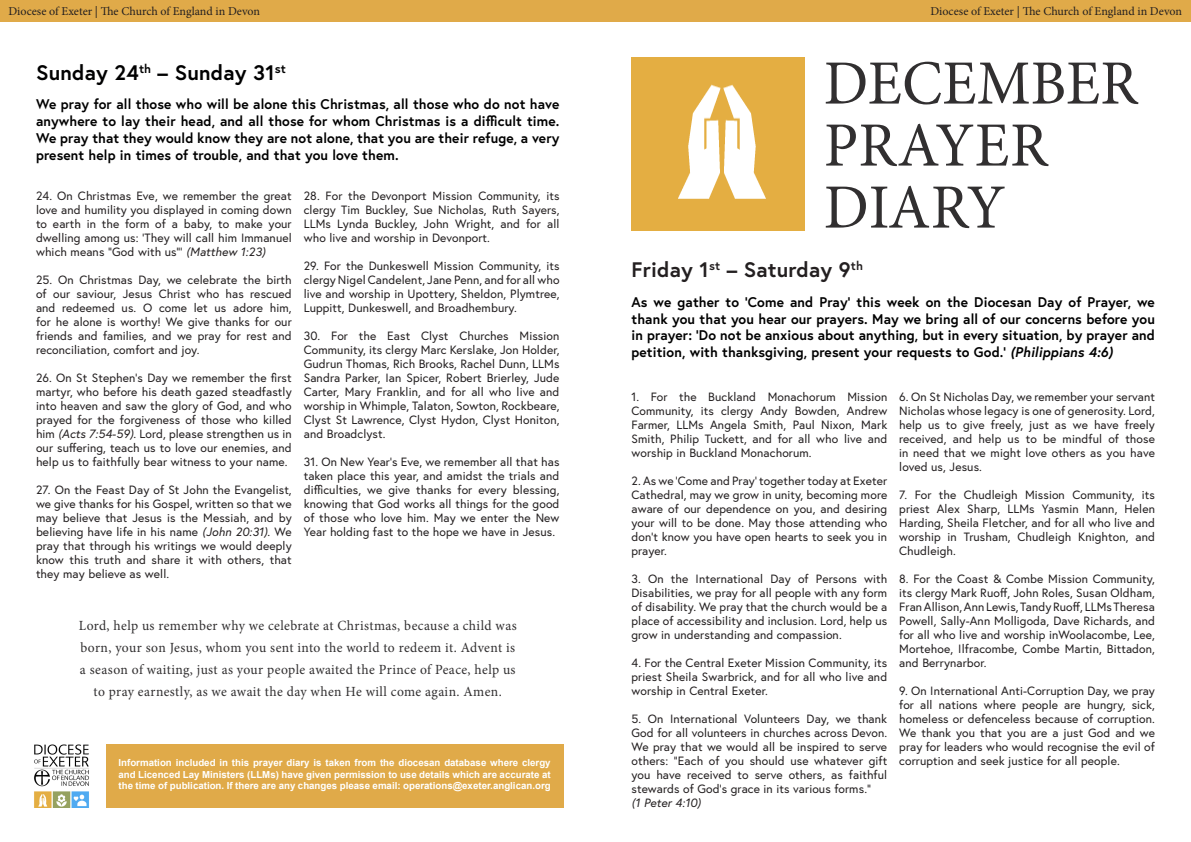
<style>
.page{position:relative;width:1191px;height:842px;background:#fff}
.page>*{position:absolute;margin:0;border:0;box-sizing:border-box;transform-origin:0 0}
.t1{font:63px "Minion Pro";color:#312f30}
.t2{font:63px "Minion Pro";color:#312f30;scale:.96 1}
.t3{font:700 21px "Europa";letter-spacing:.01em;color:#231f20}
.t4{font:700 21px "Europa";letter-spacing:.01em;color:#000001}
.t5{font:700 14px/16.8px "Europa";letter-spacing:.01em;color:#000;text-align:justify}
.t6{font:700 14px/16.8px "Europa";letter-spacing:.01em;color:#000001;text-align:justify}
.t7{font:14px/22px "Minion Pro";letter-spacing:.025em;color:#312f30;text-align:center}
.t8{font:12px/14px "Europa";letter-spacing:.01em;color:#231f20;text-align:justify}
.t9{font:12px "Minion Pro";color:#231f20}
.t10{font:italic 12px "Europa";letter-spacing:.01em;color:#231f20}
.t11{font:700 9.7px/11.6px "Arial";color:#fff;text-align:justify}
.s1{font-style:italic}
</style>
<div class="page">
<div style="left:0;top:0;width:1191px;height:22px;background:#e0aa49"></div>
<img style="left:631px;top:57px;width:173px;height:174px">
<div style="left:106px;top:744px;width:457px;height:64px;background:#e0aa49"></div>
<img style="left:34px;top:744px;width:55px;height:64px">
<p class="t9" style="left:9px;top:3px;width:253px">Diocese of Exeter | The Church of England in Devon</p>
<p class="t9" style="left:930px;top:3px;width:253px">Diocese of Exeter | The Church of England in Devon</p>
<p class="t4" style="left:36px;top:58px;width:251px">Sunday 24<sup>th</sup> – Sunday 31<sup>st</sup></p>
<p class="t6" style="left:36px;top:95px;width:525px">We pray for all those who will be alone this Christmas, all those who do not have anywhere to lay their head, and all those for whom Christmas is a difficult time.<br>We pray that they would know they are not alone, that you are their refuge, a very present help in times of trouble, and that you love them.</p>
<p class="t8" style="left:36px;top:189px;width:257px">24. On Christmas Eve, we remember the great love and humility you displayed in coming down to earth in the form of a baby, to make your dwelling among us: ‘They will call him Immanuel which means “God with us”’ <span class="s1">(Matthew 1:23)</span></p>
<p class="t8" style="left:36px;top:273px;width:257px">25. On Christmas Day, we celebrate the birth of our saviour, Jesus Christ who has rescued and redeemed us. O come let us adore him, for he alone is worthy! We give thanks for our friends and families, and we pray for rest and reconciliation, comfort and joy.</p>
<p class="t8" style="left:36px;top:371px;width:257px">26. On St Stephen’s Day we remember the first martyr, who before his death gazed steadfastly into heaven and saw the glory of God, and who prayed for the forgiveness of those who killed him <span class="s1">(Acts 7:54-59)</span>. Lord, please strengthen us in our suffering, teach us to love our enemies, and help us to faithfully bear witness to your name.</p>
<p class="t8" style="left:36px;top:483px;width:257px">27. On the Feast Day of St John the Evangelist, we give thanks for his Gospel, written so that we may believe that Jesus is the Messiah, and by believing have life in his name <span class="s1">(John 20:31)</span>. We pray that through his writings we would deeply know this truth and share it with others, that they may believe as well.</p>
<p class="t8" style="left:304px;top:189px;width:257px">28. For the Devonport Mission Community, its clergy Tim Buckley, Sue Nicholas, Ruth Sayers, LLMs Lynda Buckley, John Wright, and for all who live and worship in Devonport.</p>
<p class="t8" style="left:304px;top:259px;width:257px">29. For the Dunkeswell Mission Community, its clergy Nigel Candelent, Jane Penn, and for all who live and worship in Upottery, Sheldon, Plymtree, Luppitt, Dunkeswell, and Broadhembury.</p>
<p class="t8" style="left:304px;top:329px;width:257px">30. For the East Clyst Churches Mission Community, its clergy Marc Kerslake, Jon Holder, Gudrun Thomas, Rich Brooks, Rachel Dunn, LLMs Sandra Parker, Ian Spicer, Robert Brierley, Jude Carter, Mary Franklin, and for all who live and worship in Whimple, Talaton, Sowton, Rockbeare, Clyst St Lawrence, Clyst Hydon, Clyst Honiton, and Broadclyst.</p>
<p class="t8" style="left:304px;top:455px;width:257px">31. On New Year’s Eve, we remember all that has taken place this year, and amidst the trials and difficulties, we give thanks for every blessing, knowing that God works all things for the good of those who love him. May we enter the New Year holding fast to the hope we have in Jesus.</p>
<p class="t7" style="left:79px;top:614px;width:439px">Lord, help us remember why we celebrate at Christmas, because a child was born, your son Jesus, whom you sent into the world to redeem it. Advent is a season of waiting, just as your people awaited the Prince of Peace, help us to pray earnestly, as we await the day when He will come again. Amen.</p>
<p class="t11" style="left:118px;top:757px;width:434px">Information included in this prayer diary is taken from the diocesan database where clergy and Licenced Lay Ministers (LLMs) have given permission to use details which are accurate at the time of publication. If there are any changes please email: operations@exeter.anglican.org</p>
<p class="t2" style="left:823px;top:41px;width:329px">DECEMBER</p>
<p class="t1" style="left:823px;top:103px;width:226px">PRAYER</p>
<p class="t1" style="left:823px;top:165px;width:183px">DIARY</p>
<p class="t3" style="left:631px;top:256px;width:233px">Friday 1<sup>st</sup> – Saturday 9<sup>th</sup></p>
<p class="t5" style="left:631px;top:293px;width:525px">As we gather to ‘Come and Pray’ this week on the Diocesan Day of Prayer, we thank you that you hear our prayers. May we bring all of our concerns before you in prayer: ‘Do not be anxious about anything, but in every situation, by prayer and petition, with thanksgiving, present your requests to God.’ <span class="s1">(Philippians 4:6)</span></p>
<p class="t8" style="left:631px;top:389px;width:257px">1. For the Buckland Monachorum Mission Community, its clergy Andy Bowden, Andrew Farmer, LLMs Angela Smith, Paul Nixon, Mark Smith, Philip Tuckett, and for all who live and worship in Buckland Monachorum.</p>
<p class="t8" style="left:631px;top:473px;width:257px">2. As we ‘Come and Pray’ together today at Exeter Cathedral, may we grow in unity, becoming more aware of our dependence on you, and desiring your will to be done. May those attending who don’t know you have open hearts to seek you in prayer.</p>
<p class="t8" style="left:631px;top:571px;width:257px">3. On the International Day of Persons with Disabilities, we pray for all people with any form of disability. We pray that the church would be a place of accessibility and inclusion. Lord, help us grow in understanding and compassion.</p>
<p class="t8" style="left:631px;top:655px;width:257px">4. For the Central Exeter Mission Community, its priest Sheila Swarbrick, and for all who live and worship in Central Exeter.</p>
<p class="t8" style="left:631px;top:711px;width:257px">5. On International Volunteers Day, we thank God for all volunteers in churches across Devon.<br>We pray that we would all be inspired to serve others: “Each of you should use whatever gift you have received to serve others, as faithful stewards of God’s grace in its various forms.”</p>
<p class="t10" style="left:631px;top:795px;width:71px">(1 Peter 4:10)</p>
<p class="t8" style="left:899px;top:389px;width:257px">6. On St Nicholas Day, we remember your servant Nicholas whose legacy is one of generosity. Lord, help us to give freely, just as we have freely received, and help us to be mindful of those in need that we might love others as you have loved us, Jesus.</p>
<p class="t8" style="left:899px;top:487px;width:257px">7. For the Chudleigh Mission Community, its priest Alex Sharp, LLMs Yasmin Mann, Helen Harding, Sheila Fletcher, and for all who live and worship in Trusham, Chudleigh Knighton, and Chudleigh.</p>
<p class="t8" style="left:899px;top:571px;width:257px">8. For the Coast &amp; Combe Mission Community, its clergy Mark Ruoff, John Roles, Susan Oldham, Fran Allison, Ann Lewis, Tandy Ruoff, LLMs Theresa Powell, Sally-Ann Molligoda, Dave Richards, and for all who live and worship inWoolacombe, Lee, Mortehoe, Ilfracombe, Combe Martin, Bittadon, and Berrynarbor.</p>
<p class="t8" style="left:899px;top:683px;width:257px">9. On International Anti-Corruption Day, we pray for all nations where people are hungry, sick, homeless or defenceless because of corruption.<br>We thank you that you are a just God and we pray for leaders who would recognise the evil of corruption and seek justice for all people.</p>
</div>
